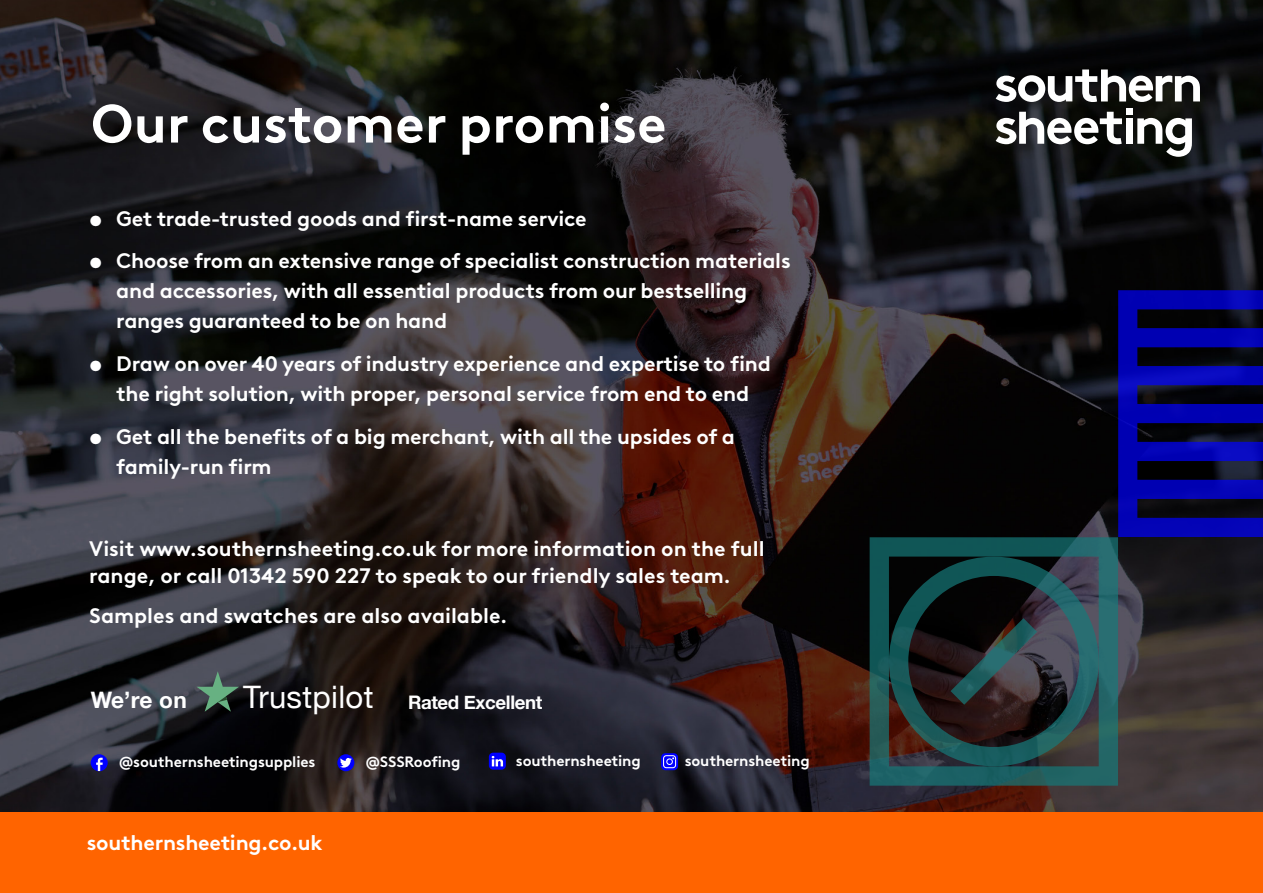
<style>
.page{position:relative;width:1263px;height:893px;background:#fff}
.page>*{position:absolute;margin:0;border:0;box-sizing:border-box;transform-origin:0 0}
.t1{font:700 54px "Brown LL";color:#fff}
.t2{font:700 22.65px "Helvetica Neue";color:#fff}
.t3{font:700 21px/30px "Brown LL";letter-spacing:-.01em;color:#fff}
.t4{font:700 18.6px "Helvetica Neue";letter-spacing:-.02em;color:#fff}
.t5{font:700 15px "Brown LL";letter-spacing:-.01em;color:#fff}
.s1{font-weight:400;font-size:31.05px}
</style>
<div class="page">
<img style="left:0;top:0;width:1263px;height:812px">
<div style="left:0;top:812px;width:1263px;height:81px;background:#ff6400"></div>
<svg style="left:197px;top:671px;width:42px;height:41px;background:#415a50"></svg>
<div style="left:1126px;top:118px;width:7px;height:26px;background:#fff"></div>
<div style="left:1126px;top:108px;width:7px;height:7px;background:#fff"></div>
<svg style="left:996px;top:70px;width:204px;height:32px"></svg>
<svg style="left:1137px;top:118px;width:55px;height:39px"></svg>
<svg style="left:996px;top:112px;width:126px;height:32px"></svg>
<svg style="left:1118px;top:290px;width:145px;height:247px;background:#040573"></svg>
<svg style="left:870px;top:537px;width:248px;height:249px;background:#1c5e5f"></svg>
<svg style="left:889px;top:557px;width:210px;height:209px;background:#233033"></svg>
<svg style="left:489px;top:753px;width:17px;height:17px"></svg>
<svg style="left:492px;top:756px;width:11px;height:10px"></svg>
<svg style="left:661px;top:753px;width:17px;height:17px"></svg>
<div style="left:666px;top:758px;width:7px;height:7px;border:1px solid #fff;border-radius:50%"></div>
<div style="left:663px;top:755px;width:13px;height:13px;border:1px solid #fff;border-radius:3px"></div>
<div style="left:91px;top:754px;width:17px;height:17px;background:#00f;border-radius:50%"></div>
<svg style="left:96px;top:758px;width:7px;height:13px"></svg>
<div style="left:337px;top:754px;width:17px;height:17px;background:#00f;border-radius:50%"></div>
<svg style="left:340px;top:758px;width:12px;height:10px"></svg>
<h1 class="t1" style="left:91px;top:82px;width:577px">Our customer promise</h1>
<p class="t3" style="left:89px;top:201px;width:499px">• Get trade-trusted goods and first-name service</p>
<p class="t3" style="left:116px;top:244px;width:676px;text-indent:-27px">• Choose from an extensive range of specialist construction materials and accessories, with all essential products from our bestselling ranges guaranteed to be on hand</p>
<p class="t3" style="left:89px;top:347px;width:683px;text-align:center">• Draw on over 40 years of industry experience and expertise to find the right solution, with proper, personal service from end to end</p>
<p class="t3" style="left:116px;top:420px;width:620px;text-indent:-27px">• Get all the benefits of a big merchant, with all the upsides of a family-run firm</p>
<p class="t3" style="left:89px;top:534px;width:677px;line-height:27px">Visit www.southernsheeting.co.uk for more information on the full range, or call 01342 590 227 to speak to our friendly sales team.</p>
<p class="t3" style="left:89px;top:599px;width:420px">Samples and swatches are also available.</p>
<p class="t2" style="left:91px;top:682px;width:98px">We’re on</p>
<p class="t4" style="left:243px;top:688px;width:301px"><span class="s1">Trustpilot</span> Rated Excellent</p>
<p class="t5" style="left:119px;top:750px;width:198px">@southernsheetingsupplies</p>
<p class="t5" style="left:366px;top:750px;width:96px">@SSSRoofing</p>
<p class="t5" style="left:516px;top:749px;width:126px">southernsheeting</p>
<p class="t5" style="left:685px;top:749px;width:126px">southernsheeting</p>
<p class="t3" style="left:87px;top:825px;width:237px">southernsheeting.co.uk</p>
</div>
